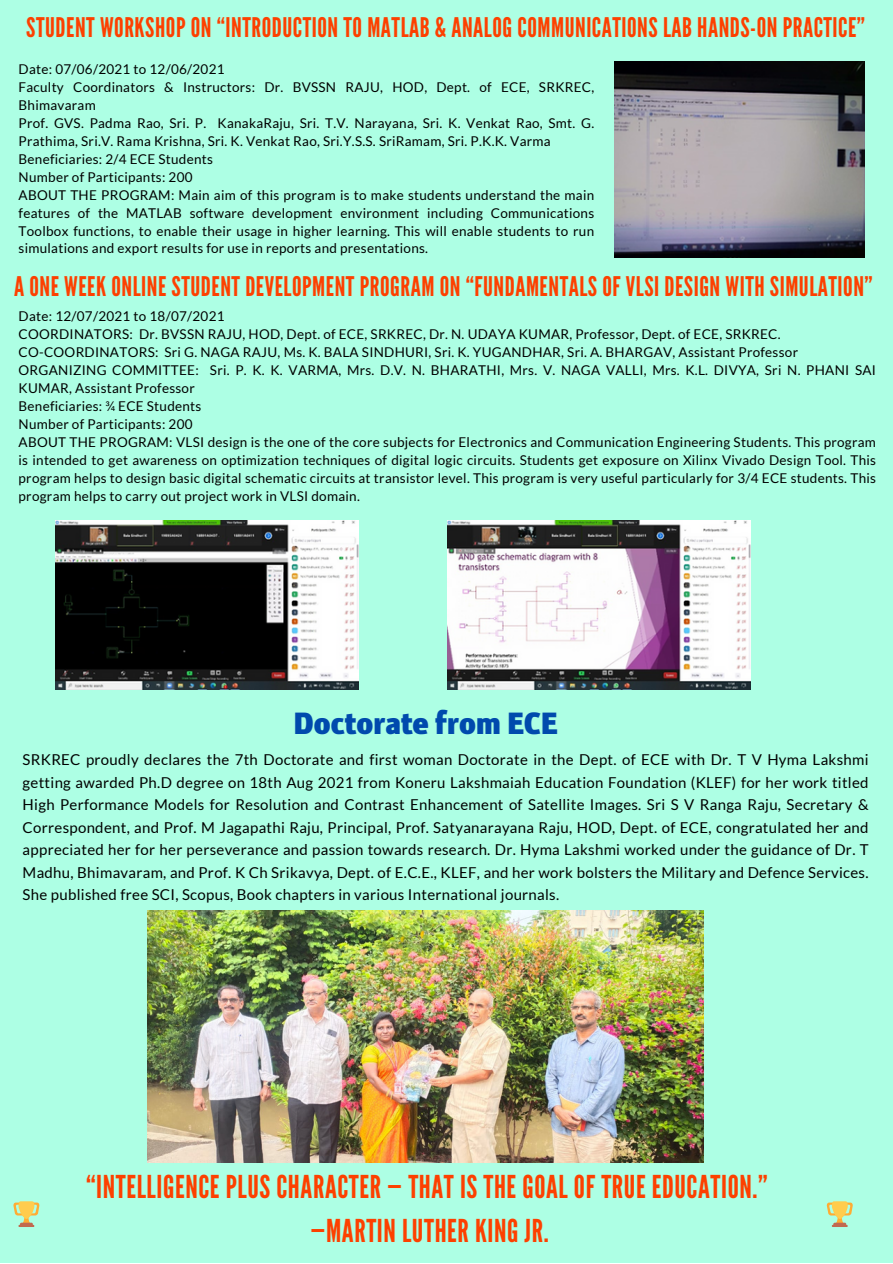
<style>
.page{position:relative;width:893px;height:1264px;background:#fff}
.page>*{position:absolute;margin:0;border:0;box-sizing:border-box;transform-origin:0 0}
.t1{font:34.5px "OS Aran 800";letter-spacing:.005em;color:#004aad}
.t2{font:31.5px "League Gothic";letter-spacing:.02em;color:#fd4000}
.t3{font:27px "League Gothic";letter-spacing:.02em;color:#fd4000}
.t4{font:15px/22.5px "Lato";letter-spacing:.02em;color:#000;text-align:justify}
.t5{font:13.5px/18px "Lato";letter-spacing:.02em;color:#000}
</style>
<div class="page">
<div style="left:0;top:0;width:892px;height:1262px;background:#adffe4"></div>
<img style="left:56px;top:520px;width:302px;height:169px">
<img style="left:447px;top:520px;width:303px;height:169px">
<img style="left:614px;top:61px;width:250px;height:196px">
<svg style="left:13px;top:1201px;width:26px;height:25px"></svg>
<svg style="left:826px;top:1201px;width:26px;height:25px"></svg>
<img style="left:147px;top:910px;width:557px;height:252px">
<p class="t3" style="left:26px;top:12px;width:840px">STUDENT WORKSHOP ON “INTRODUCTION TO MATLAB &amp; ANALOG COMMUNICATIONS LAB HANDS-ON PRACTICE”</p>
<p class="t5" style="left:19px;top:59px;width:207px">Date: 07/06/2021 to 12/06/2021</p>
<p class="t5" style="left:19px;top:77px;width:577px">Faculty Coordinators &amp; Instructors: Dr. BVSSN RAJU, HOD, Dept. of ECE, SRKREC,<br>Bhimavaram</p>
<p class="t5" style="left:19px;top:113px;width:577px">Prof. GVS. Padma Rao, Sri. P. KanakaRaju, Sri. T.V. Narayana, Sri. K. Venkat Rao, Smt. G.<br>Prathima, Sri.V. Rama Krishna, Sri. K. Venkat Rao, Sri.Y.S.S. SriRamam, Sri. P.K.K. Varma</p>
<p class="t5" style="left:19px;top:149px;width:196px">Beneficiaries: 2/4 ECE Students</p>
<p class="t5" style="left:19px;top:167px;width:175px">Number of Participants: 200</p>
<p class="t5" style="left:19px;top:185px;width:577px;text-align:justify">ABOUT THE PROGRAM: Main aim of this program is to make students understand the main features of the MATLAB software development environment including Communications Toolbox functions, to enable their usage in higher learning. This will enable students to run simulations and export results for use in reports and presentations.</p>
<p class="t3" style="left:14px;top:270px;width:860px">A ONE WEEK ONLINE STUDENT DEVELOPMENT PROGRAM ON “FUNDAMENTALS OF VLSI DESIGN WITH SIMULATION”</p>
<p class="t5" style="left:19px;top:307px;width:207px">Date: 12/07/2021 to 18/07/2021</p>
<p class="t5" style="left:19px;top:325px;width:763px">COORDINATORS: Dr. BVSSN RAJU, HOD, Dept. of ECE, SRKREC, Dr. N. UDAYA KUMAR, Professor, Dept. of ECE, SRKREC.</p>
<p class="t5" style="left:19px;top:343px;width:781px">CO-COORDINATORS: Sri G. NAGA RAJU, Ms. K. BALA SINDHURI, Sri. K. YUGANDHAR, Sri. A. BHARGAV, Assistant Professor</p>
<p class="t5" style="left:19px;top:361px;width:858px">ORGANIZING COMMITTEE: Sri. P. K. K. VARMA, Mrs. D.V. N. BHARATHI, Mrs. V. NAGA VALLI, Mrs. K.L. DIVYA, Sri N. PHANI SAI<br>KUMAR, Assistant Professor</p>
<p class="t5" style="left:19px;top:397px;width:184px">Beneficiaries: ¾ ECE Students</p>
<p class="t5" style="left:19px;top:415px;width:175px">Number of Participants: 200</p>
<p class="t5" style="left:19px;top:433px;width:858px;text-align:justify">ABOUT THE PROGRAM: VLSI design is the one of the core subjects for Electronics and Communication Engineering Students. This program is intended to get awareness on optimization techniques of digital logic circuits. Students get exposure on Xilinx Vivado Design Tool. This program helps to design basic digital schematic circuits at transistor level. This program is very useful particularly for 3/4 ECE students. This program helps to carry out project work in VLSI domain.</p>
<p class="t1" style="left:293px;top:708px;width:266px">Doctorate from ECE</p>
<p class="t4" style="left:23px;top:748px;width:847px">SRKREC proudly declares the 7th Doctorate and first woman Doctorate in the Dept. of ECE with Dr. T V Hyma Lakshmi getting awarded Ph.D degree on 18th Aug 2021 from Koneru Lakshmaiah Education Foundation (KLEF) for her work titled High Performance Models for Resolution and Contrast Enhancement of Satellite Images. Sri S V Ranga Raju, Secretary &amp; Correspondent, and Prof. M Jagapathi Raju, Principal, Prof. Satyanarayana Raju, HOD, Dept. of ECE, congratulated her and appreciated her for her perseverance and passion towards research. Dr. Hyma Lakshmi worked under the guidance of Dr. T Madhu, Bhimavaram, and Prof. K Ch Srikavya, Dept. of E.C.E., KLEF, and her work bolsters the Military and Defence Services.<br>She published free SCI, Scopus, Book chapters in various International journals.</p>
<p class="t2" style="left:86px;top:1168px;width:683px">“INTELLIGENCE PLUS CHARACTER — THAT IS THE GOAL OF TRUE EDUCATION.”</p>
<p class="t2" style="left:310px;top:1212px;width:240px">—MARTIN LUTHER KING JR.</p>
</div>
